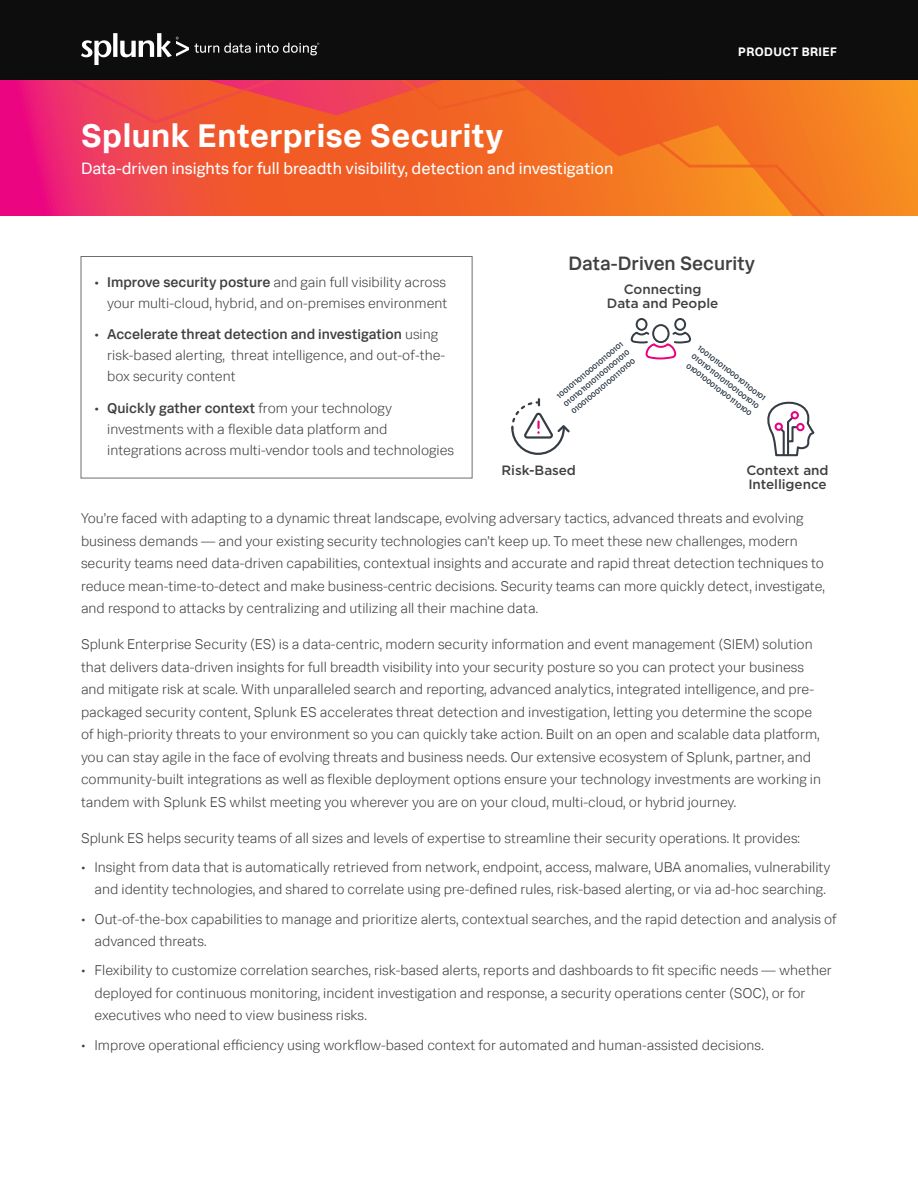
<style>
.page{position:relative;width:918px;height:1188px;background:#fff}
.page>*{position:absolute;margin:0;border:0;box-sizing:border-box;transform-origin:0 0}
.Document_Title{font:700 33px "Splunk Data Sans Pro";letter-spacing:.015em;color:#fff}
.t1{font:500 19.5px "Splunk Data Sans Pro";color:#414042}
.Subhead{font:16.5px "Splunk Data Sans Pro";color:#fff}
.Body_Text{font:300 14.25px/22.5px "Splunk Data Sans Pro";color:#414042}
.t2{font:500 13.5px/13.8px "Gotham";letter-spacing:-.005em;color:#414042;text-align:center}
.t3{font:700 12.3px "Splunk Data Sans Pro";letter-spacing:.03em;color:#fff}
.t4{font:500 6.9px/10.4px "Gotham";color:#1c2b39;text-align:justify}
.s1{font-weight:500}
</style>
<div class="page">
<div style="left:0;top:79px;width:918px;height:137px;background:#f68c21"></div>
<svg style="left:0;top:80px;width:853px;height:136px;background:#f15b34"></svg>
<div style="left:0;top:0;width:918px;height:80px;background:#0d0d0d"></div>
<svg style="left:81px;top:33px;width:238px;height:32px"></svg>
<div style="left:81px;top:256px;width:391px;height:222px;border:1px solid #6d6e71"></div>
<div style="left:652px;top:324px;width:18px;height:19px;border:2px solid #363c44;border-radius:50%"></div>
<div style="left:636px;top:318px;width:12px;height:13px;border:2px solid #363c44;border-radius:50%"></div>
<div style="left:674px;top:318px;width:12px;height:13px;border:2px solid #363c44;border-radius:50%"></div>
<svg style="left:632px;top:330px;width:58px;height:30px"></svg>
<svg style="left:511px;top:399px;width:59px;height:56px"></svg>
<svg style="left:767px;top:401px;width:48px;height:56px"></svg>
<p class="Document_Title" style="left:81px;top:115px;width:424px">Splunk Enterprise Security</p>
<p class="Subhead" style="left:81px;top:158px;width:534px">Data-driven insights for full breadth visibility, detection and investigation</p>
<p class="t3" style="left:738px;top:44px;width:100px">PRODUCT BRIEF</p>
<p class="Body_Text" style="left:94px;top:271px;width:355px;line-height:21px;text-align:right"><span class="s1">• Improve security posture</span> and gain full visibility across your multi-cloud, hybrid, and on-premises environment</p>
<p class="Body_Text" style="left:107px;top:324px;width:340px;line-height:21px;text-indent:-13px"><span class="s1">• Accelerate threat detection and investigation</span> using risk-based alerting, threat intelligence, and out-of-the&shy;box security content</p>
<p class="Body_Text" style="left:107px;top:398px;width:348px;line-height:21px;text-indent:-13px"><span class="s1">• Quickly gather context</span> from your technology investments with a flexible data platform and integrations across multi-vendor tools and technologies</p>
<p class="t1" style="left:569px;top:252px;width:188px">Data-Driven Security</p>
<p class="t2" style="left:607px;top:282px;width:113px">Connecting<br>Data and People</p>
<p class="t4" style="left:555px;top:393px;width:85px;rotate:-40deg">1001011011000101100101<br>0101101101011001001010<br>01001000101001110100</p>
<p class="t4" style="left:702px;top:343px;width:85px;rotate:38deg">1001011011000101100101<br>0101101101011001001010<br>01001000101001110100</p>
<p class="t2" style="left:502px;top:464px;width:76px">Risk-Based</p>
<p class="t2" style="left:746px;top:464px;width:84px;text-align:left">Context and<br>Intelligence</p>
<p class="Body_Text" style="left:81px;top:507px;width:745px">You’re faced with adapting to a dynamic threat landscape, evolving adversary tactics, advanced threats and evolving business demands — and your existing security technologies can’t keep up. To meet these new challenges, modern security teams need data-driven capabilities, contextual insights and accurate and rapid threat detection techniques to reduce mean-time-to-detect and make business-centric decisions. Security teams can more quickly detect, investigate, and respond to attacks by centralizing and utilizing all their machine data.</p>
<p class="Body_Text" style="left:81px;top:633px;width:742px">Splunk Enterprise Security (ES) is a data-centric, modern security information and event management (SIEM) solution that delivers data-driven insights for full breadth visibility into your security posture so you can protect your business and mitigate risk at scale. With unparalleled search and reporting, advanced analytics, integrated intelligence, and pre&shy;packaged security content, Splunk ES accelerates threat detection and investigation, letting you determine the scope of high-priority threats to your environment so you can quickly take action. Built on an open and scalable data platform, you can stay agile in the face of evolving threats and business needs. Our extensive ecosystem of Splunk, partner, and community-built integrations as well as flexible deployment options ensure your technology investments are working in tandem with Splunk ES whilst meeting you wherever you are on your cloud, multi-cloud, or hybrid journey.</p>
<p class="Body_Text" style="left:81px;top:826px;width:721px">Splunk ES helps security teams of all sizes and levels of expertise to streamline their security operations. It provides:</p>
<p class="Body_Text" style="left:94px;top:856px;width:738px;text-indent:-14px">• Insight from data that is automatically retrieved from network, endpoint, access, malware, UBA anomalies, vulnerability and identity technologies, and shared to correlate using pre-defined rules, risk-based alerting, or via ad-hoc searching.</p>
<p class="Body_Text" style="left:94px;top:907px;width:744px;text-indent:-14px">• Out-of-the-box capabilities to manage and prioritize alerts, contextual searches, and the rapid detection and analysis of advanced threats.</p>
<p class="Body_Text" style="left:94px;top:959px;width:739px;text-indent:-14px">• Flexibility to customize correlation searches, risk-based alerts, reports and dashboards to fit specific needs — whether deployed for continuous monitoring, incident investigation and response, a security operations center (SOC), or for executives who need to view business risks.</p>
<p class="Body_Text" style="left:81px;top:1033px;width:684px">• Improve operational efficiency using workflow-based context for automated and human-assisted decisions.</p>
</div>
